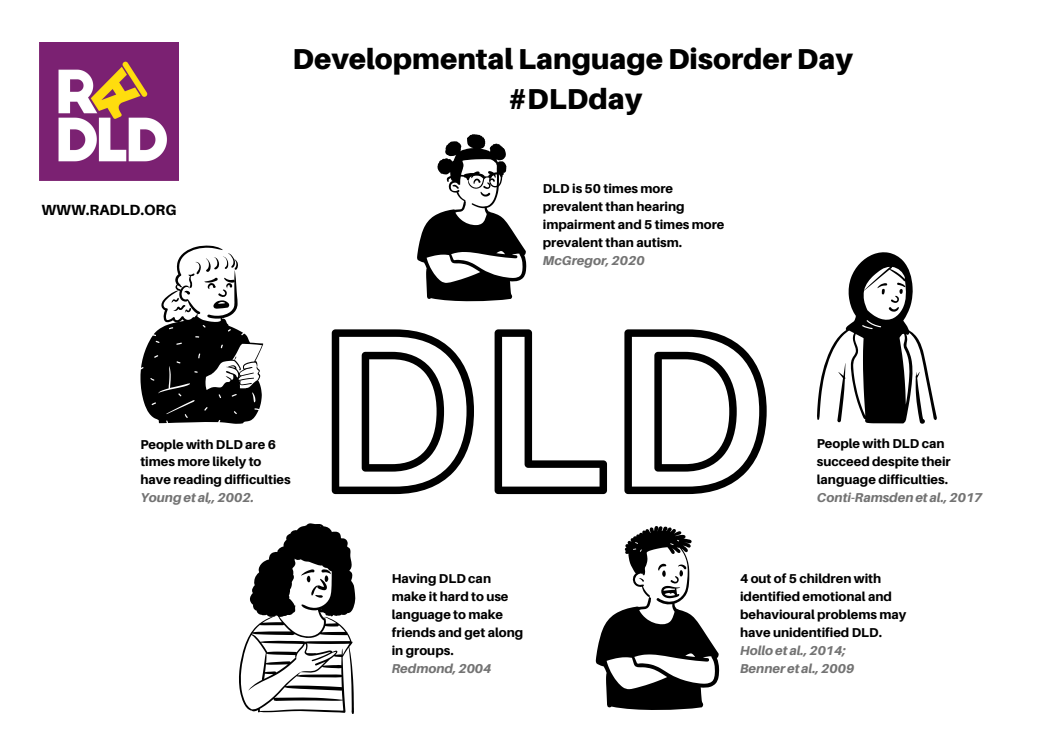
<style>
.page{position:relative;width:1053px;height:744px;background:#fff}
.page>*{position:absolute;margin:0;border:0;box-sizing:border-box;transform-origin:0 0}
.t1{font:900 28.8px/40.2px "Aileron";color:#000;text-align:center}
.t2{font:800 14.76px "Aileron";color:#000}
.t3{font:800 12.88px/17.7px "Aileron";color:#000}
.t4{font:italic 800 12.88px "Aileron";color:#737373}
.t5{font:800 12.84px/18px "Aileron";color:#000}
.t6{font:italic 800 12.84px/18px "Aileron";color:#737373}
</style>
<div class="page">
<svg style="left:596px;top:526px;width:123px;height:184px"></svg>
<svg style="left:817px;top:252px;width:119px;height:172px"></svg>
<svg style="left:239px;top:523px;width:116px;height:191px"></svg>
<svg style="left:332px;top:329px;width:142px;height:165px"></svg>
<svg style="left:624px;top:329px;width:142px;height:165px"></svg>
<svg style="left:494px;top:329px;width:113px;height:165px"></svg>
<img style="left:40px;top:42px;width:138px;height:139px">
<svg style="left:140px;top:245px;width:123px;height:179px"></svg>
<svg style="left:417px;top:134px;width:109px;height:168px"></svg>
<p class="t2" style="left:41px;top:201px;width:136px">WWW.RADLD.ORG</p>
<h1 class="t1" style="left:292px;top:38px;width:562px">Developmental Language Disorder Day #DLDday</h1>
<p class="t5" style="left:543px;top:180px;width:183px">DLD is 50 times more prevalent than hearing impairment and 5 times more prevalent than autism.</p>
<p class="t6" style="left:543px;top:252px;width:103px">McGregor,2020</p>
<p class="t3" style="left:140px;top:435px;width:152px">People with DLD are 6 times more likely to have reading difficulties</p>
<p class="t4" style="left:140px;top:489px;width:115px">Younget al,,2002.</p>
<p class="t5" style="left:392px;top:570px;width:133px">Having DLD can make it hard to use language to make friends and get along in groups.</p>
<p class="t6" style="left:392px;top:660px;width:101px">Redmond,2004</p>
<p class="t5" style="left:816px;top:434px;width:135px">People with DLD can succeed despite their language difficulties.</p>
<p class="t6" style="left:816px;top:488px;width:167px">Conti-Ramsdenet al.,2017</p>
<p class="t5" style="left:740px;top:570px;width:168px">4 out of 5 children with identified emotional and behavioural problems may have unidentified DLD.</p>
<p class="t6" style="left:740px;top:642px;width:116px">Holloet al.,2014;<br>Benneret al.,2009</p>
</div>
